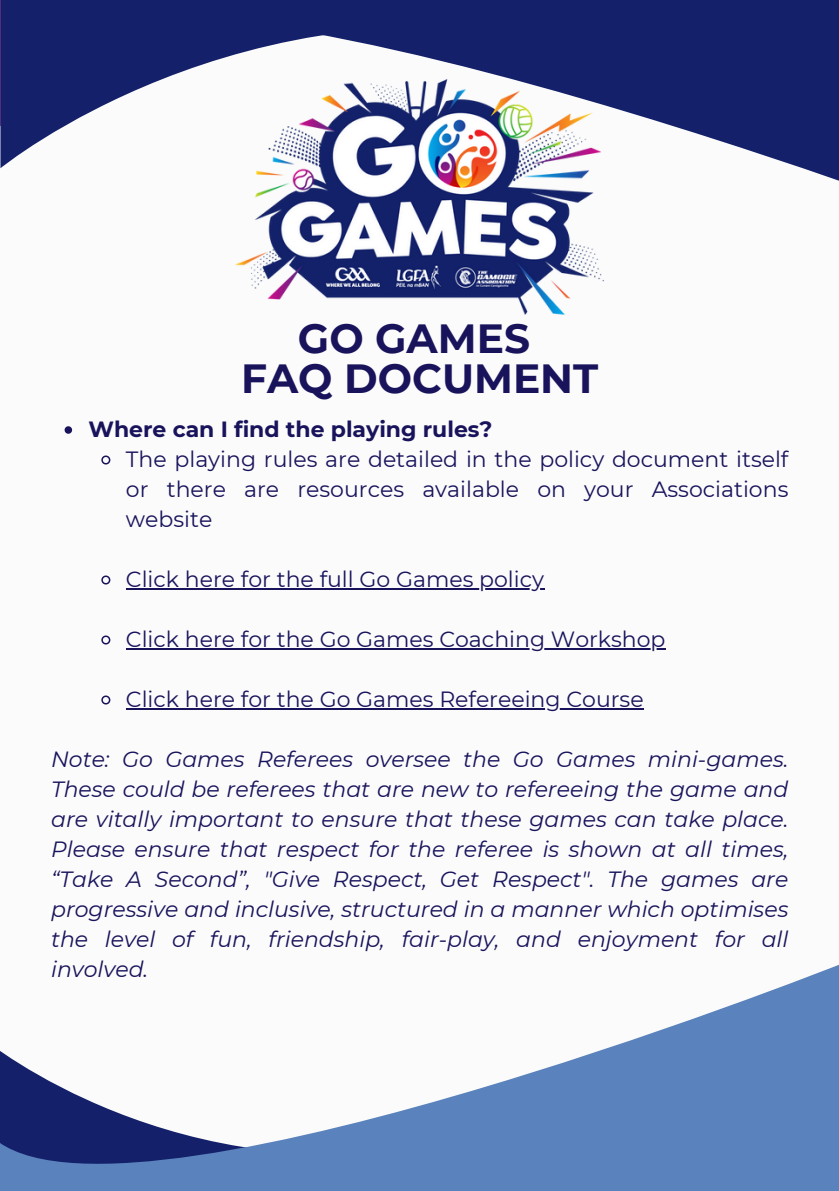
<style>
.page{position:relative;width:839px;height:1191px;background:#fff}
.page>*{position:absolute;margin:0;border:0;box-sizing:border-box;transform-origin:0 0}
.t1{font:700 40.6px/40.4px "Montserrat";color:#19135c;text-align:center}
.t2{font:italic 22px/30px "Montserrat";color:#19135c;text-align:justify}
.t3{font:22px/30px "Montserrat";color:#19135c;text-align:justify}
.t4{font:700 22px "Montserrat";color:#19135c}
</style>
<div class="page">
<div style="left:0;top:0;width:838px;height:1191px;background:#fafbfa"></div>
<svg style="left:2px;top:0;width:836px;height:181px;fill:#14216a"></svg>
<img style="left:190px;top:36px;width:458px;height:279px">
<svg style="left:65px;top:426px;width:7px;height:8px"></svg>
<svg style="left:101px;top:455px;width:10px;height:10px"></svg>
<svg style="left:101px;top:575px;width:10px;height:10px"></svg>
<hr style="left:126px;top:588px;width:418px;height:2px;background:#19135c">
<svg style="left:101px;top:635px;width:10px;height:10px"></svg>
<hr style="left:126px;top:648px;width:419px;height:2px;background:#19135c">
<hr style="left:545px;top:648px;width:120px;height:2px;background:#19135c">
<svg style="left:101px;top:695px;width:10px;height:10px"></svg>
<hr style="left:126px;top:708px;width:398px;height:2px;background:#19135c">
<hr style="left:524px;top:708px;width:119px;height:2px;background:#19135c">
<svg style="left:0;top:965px;width:838px;height:226px"></svg>
<p class="t1" style="left:241px;top:318px;width:359px">GO GAMES<br>FAQ DOCUMENT</p>
<p class="t4" style="left:88px;top:415px;width:405px">Where can I find the playing rules?</p>
<p class="t3" style="left:126px;top:444px;width:664px">The playing rules are detailed in the policy document itself or there are resources available on your Associations website</p>
<p class="t3" style="left:126px;top:564px;width:419px">Click here for the full Go Games policy</p>
<h1 class="t3" style="left:126px;top:624px;width:541px">Click here for the Go Games Coaching Workshop</h1>
<p class="t3" style="left:126px;top:684px;width:519px">Click here for the Go Games Refereeing Course</p>
<p class="t2" style="left:51px;top:744px;width:738px">Note: Go Games Referees oversee the Go Games mini-games.</p>
<p class="t2" style="left:51px;top:774px;width:738px">These could be referees that are new to refereeing the game and are vitally important to ensure that these games can take place.<br>Please ensure that respect for the referee is shown at all times, “Take A Second”, "Give Respect, Get Respect". The games are progressive and inclusive, structured in a manner which optimises the level of fun, friendship, fair-play, and enjoyment for all involved.</p>
</div>
